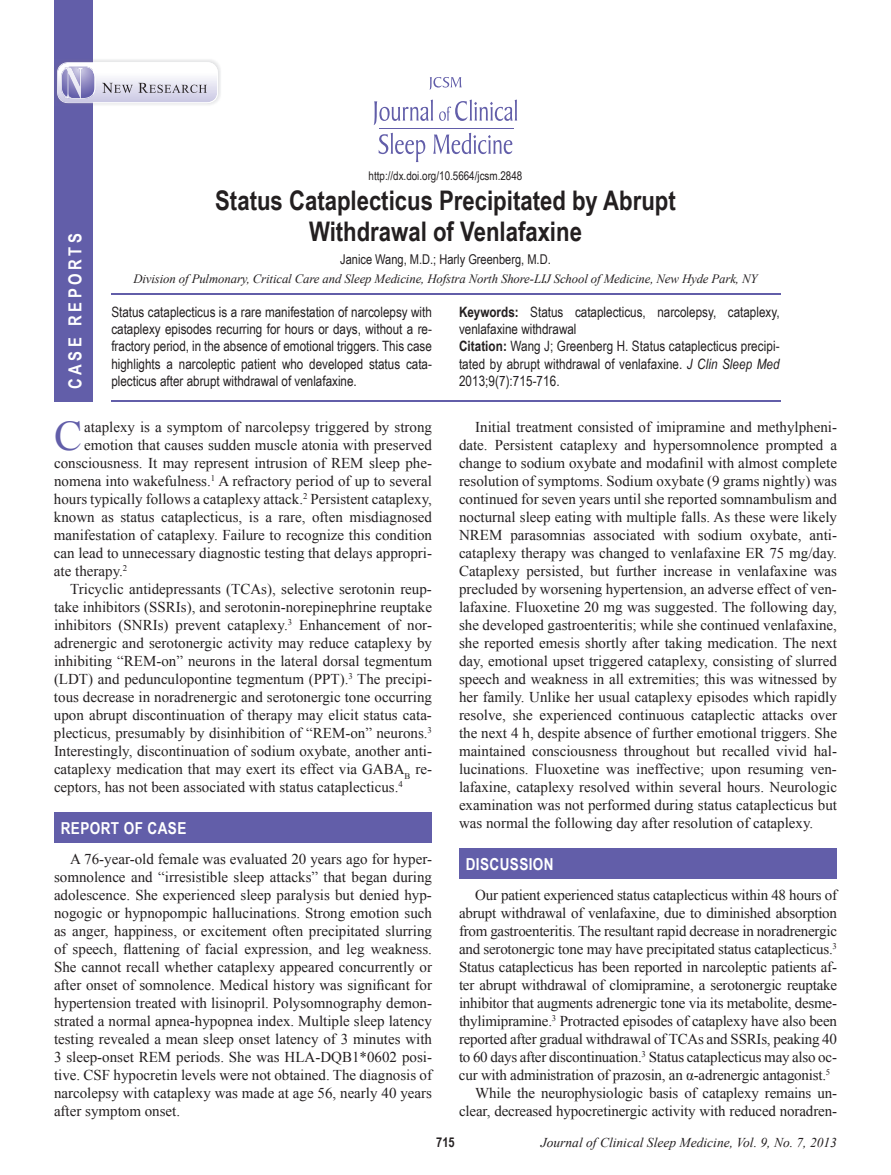
<style>
.page{position:relative;width:891px;height:1175px;background:#fff}
.page>*{position:absolute;margin:0;border:0;box-sizing:border-box;transform-origin:0 0}
.t1{font:42.15px "Times New Roman";color:#625ea9}
.t2{font:700 27px/30.8px "Arial Narrow";color:#231f20;text-align:center}
.t3{font:700 18px "Arial Narrow";letter-spacing:.2em;color:#fff}
.t4{font:700 16.5px "Arial Narrow";letter-spacing:.025em;color:#fff}
.t5{font:15px/18px "Times New Roman";color:#231f20;text-align:justify}
.t6{font:14.25px/17.2px "Arial Narrow";color:#231f20;text-align:justify}
.t7{font:italic 13.5px "Times New Roman";color:#231f20}
.t8{font:13.5px "Arial Narrow";color:#231f20}
.t9{font:700 13.5px "Arial Narrow";color:#231f20}
.t10{font:italic 12.75px "Times New Roman";letter-spacing:-.01em;color:#231f20}
.t11{font:12px "Arial Narrow";color:#231f20}
.s1{font-weight:700}
.s2{font-style:italic}
</style>
<div class="page">
<div style="left:54px;top:0;width:39px;height:401px;background:#625ea9"></div>
<hr style="left:111px;top:293px;width:669px;height:2px;background:#625ea9">
<hr style="left:111px;top:400px;width:669px;height:1px;background:#625ea9">
<hr style="left:379px;top:128px;width:135px;height:1px;background:#625ea9">
<svg style="left:430px;top:77px;width:32px;height:13px"></svg>
<svg style="left:374px;top:100px;width:59px;height:25px"></svg>
<svg style="left:439px;top:100px;width:78px;height:21px"></svg>
<svg style="left:379px;top:133px;width:46px;height:29px"></svg>
<svg style="left:433px;top:133px;width:79px;height:21px"></svg>
<img style="left:55px;top:60px;width:38px;height:44px">
<svg style="left:57px;top:62px;width:161px;height:41px"></svg>
<div style="left:54px;top:813px;width:378px;height:30px;background:#625ea9"></div>
<div style="left:459px;top:849px;width:378px;height:30px;background:#625ea9"></div>
<p class="t11" style="left:369px;top:167px;width:155px">http://dx.doi.org/10.5664/jcsm.2848</p>
<h2 class="t2" style="left:215px;top:184px;width:462px">status cataplecticus precipitated by abrupt<br>Withdrawal of Venlafaxine</h2>
<p class="t8" style="left:340px;top:249px;width:212px">Janice Wang, M.D.; Harly Greenberg, M.D.</p>
<p class="t10" style="left:133px;top:270px;width:626px">Division of Pulmonary, Critical Care and Sleep Medicine, Hofstra North Shore-LIJ School of Medicine, New Hyde Park, NY</p>
<p class="t3" style="left:61px;top:389px;width:158px;rotate:-90deg">case RepoRts</p>
<h1 class="t1" style="left:54px;top:408px;width:30px">C</h1>
<p class="t5" style="left:84px;top:418px;width:349px">ataplexy is a symptom of narcolepsy triggered by strong</p>
<p class="t6" style="left:111px;top:302px;width:322px">Status cataplecticus is a rare manifestation of narcolepsy with cataplexy episodes recurring for hours or days, without a re&shy;fractory period, in the absence of emotional triggers. This case highlights a narcoleptic patient who developed status cata&shy;plecticus after abrupt withdrawal of venlafaxine.</p>
<p class="t6" style="left:459px;top:303px;width:322px;text-align:left"><span class="s1">Keywords:</span> Status cataplecticus, narcolepsy, cataplexy, venlafaxine withdrawal<br><span class="s1">citation:</span> Wang J; Greenberg H. Status cataplecticus precipi&shy;tated by abrupt withdrawal of venlafaxine. <span class="s2">J Clin Sleep Med </span>2013;9(7):715-716.</p>
<p class="t5" style="left:459px;top:418px;width:380px;text-indent:16px">Initial treatment consisted of imipramine and methylpheni&shy;date. Persistent cataplexy and hypersomnolence prompted a change to sodium oxybate and modafinil with almost complete resolution of symptoms. Sodium oxybate (9 grams nightly) was continued for seven years until she reported somnambulism and nocturnal sleep eating with multiple falls. As these were likely NREM parasomnias associated with sodium oxybate, anti&shy;cataplexy therapy was changed to venlafaxine ER 75 mg/day.<br>Cataplexy persisted, but further increase in venlafaxine was precluded by worsening hypertension, an adverse effect of ven&shy;lafaxine. Fluoxetine 20 mg was suggested. The following day, she developed gastroenteritis; while she continued venlafaxine, she reported emesis shortly after taking medication. The next day, emotional upset triggered cataplexy, consisting of slurred speech and weakness in all extremities; this was witnessed by her family. Unlike her usual cataplexy episodes which rapidly resolve, she experienced continuous cataplectic attacks over the next 4 h, despite absence of further emotional triggers. She maintained consciousness throughout but recalled vivid hal&shy;lucinations. Fluoxetine was ineffective; upon resuming ven&shy;lafaxine, cataplexy resolved within several hours. Neurologic examination was not performed during status cataplecticus but was normal the following day after resolution of cataplexy.</p>
<p class="t4" style="left:466px;top:851px;width:89px">discussion</p>
<p class="t5" style="left:475px;top:886px;width:363px">Our patient experienced status cataplecticus within 48 hours of</p>
<p class="t5" style="left:459px;top:904px;width:380px">abrupt withdrawal of venlafaxine, due to diminished absorption</p>
<p class="t5" style="left:459px;top:922px;width:380px">from gastroenteritis. The resultant rapid decrease in noradrenergic</p>
<p class="t5" style="left:459px;top:940px;width:380px">and serotonergic tone may have precipitated status cataplecticus.<sup>3</sup></p>
<p class="t5" style="left:459px;top:958px;width:380px">Status cataplecticus has been reported in narcoleptic patients af-</p>
<p class="t5" style="left:459px;top:976px;width:380px">ter abrupt withdrawal of clomipramine, a serotonergic reuptake</p>
<p class="t5" style="left:459px;top:994px;width:380px">inhibitor that augments adrenergic tone via its metabolite, desme-</p>
<p class="t5" style="left:459px;top:1012px;width:380px">thylimipramine.<sup>3</sup> Protracted episodes of cataplexy have also been</p>
<p class="t5" style="left:459px;top:1030px;width:380px">reported after gradual withdrawal of TCAs and SSRIs, peaking 40</p>
<p class="t5" style="left:459px;top:1048px;width:379px">to 60 days after discontinuation.<sup>3</sup> Status cataplecticus may also oc-</p>
<p class="t5" style="left:459px;top:1066px;width:373px">cur with administration of prazosin, an α-adrenergic antagonist.<sup>5</sup></p>
<p class="t5" style="left:475px;top:1084px;width:363px">While the neurophysiologic basis of cataplexy remains un-</p>
<p class="t5" style="left:459px;top:1102px;width:380px">clear, decreased hypocretinergic activity with reduced noradren-</p>
<p class="t5" style="left:84px;top:436px;width:349px">emotion that causes sudden muscle atonia with preserved</p>
<p class="t5" style="left:54px;top:454px;width:380px">consciousness. It may represent intrusion of REM sleep phe-</p>
<p class="t5" style="left:54px;top:472px;width:380px">nomena into wakefulness.<sup>1</sup> A refractory period of up to several</p>
<p class="t5" style="left:54px;top:490px;width:380px">hours typically follows a cataplexy attack.<sup>2</sup> Persistent cataplexy,</p>
<p class="t5" style="left:54px;top:508px;width:380px">known as status cataplecticus, is a rare, often misdiagnosed</p>
<p class="t5" style="left:54px;top:526px;width:380px">manifestation of cataplexy. Failure to recognize this condition</p>
<p class="t5" style="left:54px;top:544px;width:380px">can lead to unnecessary diagnostic testing that delays appropri-</p>
<p class="t5" style="left:54px;top:562px;width:75px">ate therapy.<sup>2</sup></p>
<p class="t5" style="left:70px;top:580px;width:363px">Tricyclic antidepressants (TCAs), selective serotonin reup-</p>
<p class="t5" style="left:54px;top:598px;width:380px">take inhibitors (SSRIs), and serotonin-norepinephrine reuptake</p>
<p class="t5" style="left:54px;top:616px;width:380px">inhibitors (SNRIs) prevent cataplexy.<sup>3</sup> Enhancement of nor-</p>
<p class="t5" style="left:54px;top:634px;width:380px">adrenergic and serotonergic activity may reduce cataplexy by</p>
<p class="t5" style="left:54px;top:652px;width:380px">inhibiting “REM-on” neurons in the lateral dorsal tegmentum</p>
<p class="t5" style="left:54px;top:670px;width:380px">(LDT) and pedunculopontine tegmentum (PPT).<sup>3</sup> The precipi-</p>
<p class="t5" style="left:54px;top:688px;width:380px">tous decrease in noradrenergic and serotonergic tone occurring</p>
<p class="t5" style="left:54px;top:706px;width:379px">upon abrupt discontinuation of therapy may elicit status cata-</p>
<p class="t5" style="left:54px;top:724px;width:380px">plecticus, presumably by disinhibition of “REM-on” neurons.<sup>3</sup></p>
<p class="t5" style="left:54px;top:742px;width:380px">Interestingly, discontinuation of sodium oxybate, another anti-</p>
<p class="t5" style="left:54px;top:760px;width:380px">cataplexy medication that may exert its effect via GABA<sub>B</sub> re-</p>
<p class="t5" style="left:54px;top:778px;width:350px">ceptors, has not been associated with status cataplecticus.<sup>4</sup></p>
<p class="t4" style="left:61px;top:815px;width:127px">RepoRt of case</p>
<p class="t5" style="left:54px;top:850px;width:380px;text-indent:16px">A 76-year-old female was evaluated 20 years ago for hyper&shy;somnolence and “irresistible sleep attacks” that began during adolescence. She experienced sleep paralysis but denied hyp&shy;nogogic or hypnopompic hallucinations. Strong emotion such as anger, happiness, or excitement often precipitated slurring of speech, flattening of facial expression, and leg weakness.<br>She cannot recall whether cataplexy appeared concurrently or after onset of somnolence. Medical history was significant for hypertension treated with lisinopril. Polysomnography demon&shy;strated a normal apnea-hypopnea index. Multiple sleep latency testing revealed a mean sleep onset latency of 3 minutes with 3 sleep-onset REM periods. She was HLA-DQB1*0602 posi&shy;tive. CSF hypocretin levels were not obtained. The diagnosis of narcolepsy with cataplexy was made at age 56, nearly 40 years after symptom onset.</p>
<p class="t9" style="left:436px;top:1132px;width:20px">715</p>
<p class="t7" style="left:541px;top:1133px;width:298px">Journal of Clinical Sleep Medicine, Vol. 9, No. 7, 2013</p>
</div>
